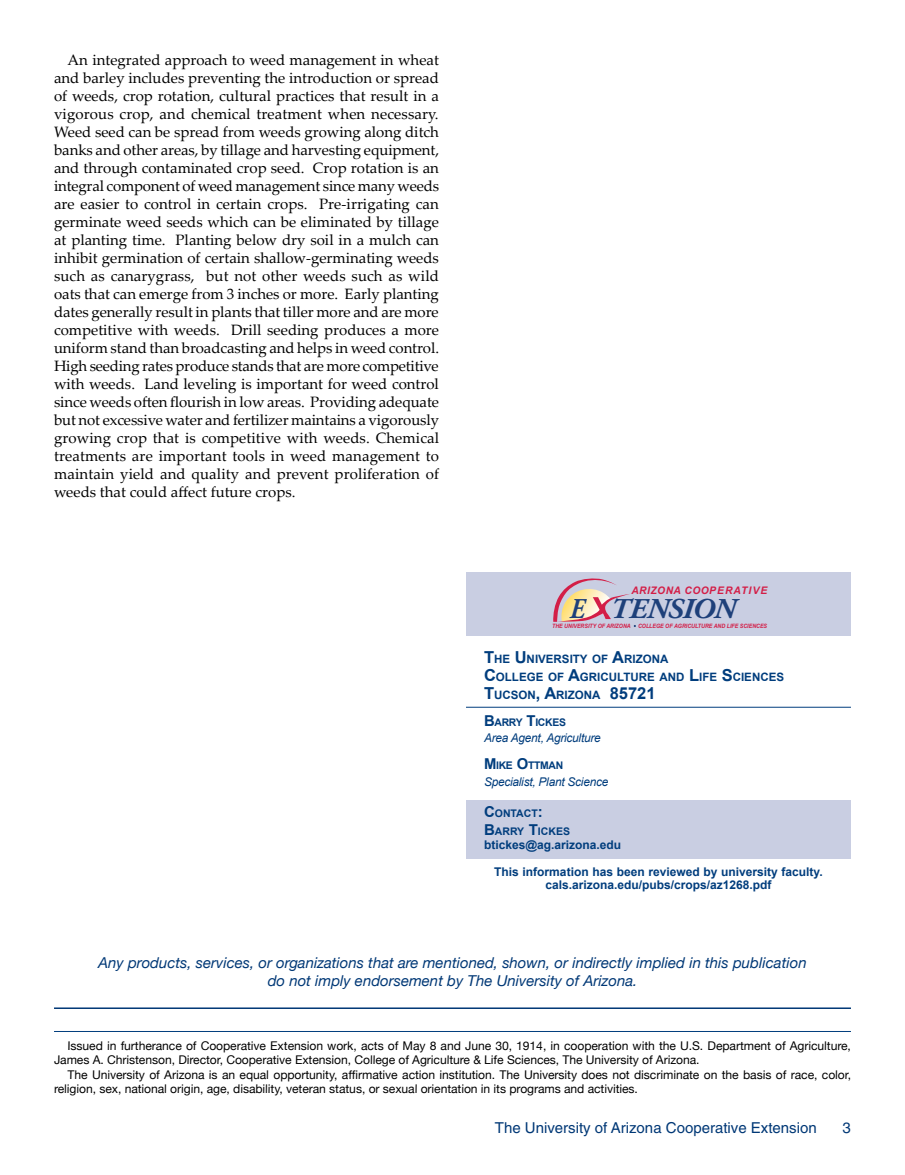
<style>
.page{position:relative;width:905px;height:1175px;background:#fff}
.page>*{position:absolute;margin:0;border:0;box-sizing:border-box;transform-origin:0 0}
.t1{font:italic 700 28.65px "Adobe Garamond Pro";letter-spacing:-.04em;color:#1e407a;scale:.87 1}
.t2{font:15px/18px "Palatino Linotype";color:#000;text-align:justify}
.t3{font:italic 15px/18px "Helvetica Neue";color:#003876;text-align:center}
.t4{font:15px "Helvetica";color:#003876}
.t5{font:700 15px "Arial";color:#003d7d}
.t6{font:12px/14.4px "Helvetica Neue";color:#000}
.t7{font:700 12px/12.8px "Arial";color:#003d7d;text-align:center}
.t8{font:italic 12px "Arial";letter-spacing:-.02em;color:#003d7d}
.t9{font:700 11.55px/18px "Arial";color:#003d7d}
.t10{font:700 10.5px "Arial";letter-spacing:-.03em;color:#003d7d}
.t11{font:italic 700 10.5px "Arial";letter-spacing:.05em;color:#d31e47}
.t12{font:italic 700 6px "Arial";color:#d31e47;scale:.89 1}
.s1{font-size:16.5px}
.s2{font-size:15px}
</style>
<div class="page">
<hr style="left:54px;top:1031px;width:796px;height:1px;background:#003d7d">
<div style="left:466px;top:800px;width:384px;height:59px;background:#c9cee2"></div>
<div style="left:466px;top:572px;width:384px;height:63px;background:#c9cee2"></div>
<hr style="left:466px;top:707px;width:384px;height:1px;background:#003d7d">
<svg style="left:553px;top:578px;width:83px;height:49px"></svg>
<hr style="left:54px;top:1007px;width:796px;height:2px;background:#003876">
<p class="t2" style="left:54px;top:50px;width:386px;text-indent:14px">An integrated approach to weed management in wheat and barley includes preventing the introduction or spread of weeds, crop rotation, cultural practices that result in a vigorous crop, and chemical treatment when necessary.<br>Weed seed can be spread from weeds growing along ditch banks and other areas, by tillage and harvesting equipment, and through contaminated crop seed. Crop rotation is an integral component of weed management since many weeds are easier to control in certain crops. Pre-irrigating can germinate weed seeds which can be eliminated by tillage at planting time. Planting below dry soil in a mulch can inhibit germination of certain shallow-germinating weeds such as canarygrass, but not other weeds such as wild oats that can emerge from 3 inches or more. Early planting dates generally result in plants that tiller more and are more competitive with weeds. Drill seeding produces a more uniform stand than broadcasting and helps in weed control.<br>High seeding rates produce stands that are more competitive with weeds. Land leveling is important for weed control since weeds often flourish in low areas. Providing adequate but not excessive water and fertilizer maintains a vigorously growing crop that is competitive with weeds. Chemical treatments are important tools in weed management to maintain yield and quality and prevent proliferation of weeds that could affect future crops.</p>
<p class="t11" style="left:631px;top:584px;width:137px">ARIZONA COOPERATIVE</p>
<h1 class="t1" style="left:569px;top:592px;width:192px">E TENSION</h1>
<p class="t12" style="left:552px;top:622px;width:243px">THE UNIVERSITY OF ARIZONA COLLEGE OF AGRICULTURE AND LIFE SCIENCES</p>
<p class="t9" style="left:484px;top:649px;width:301px"><span class="s1">T</span>HE <span class="s1">U</span>NIVERSITY OF <span class="s1">A</span>RIZONA<br><span class="s1">C</span>OLLEGE OF <span class="s1">A</span>GRICU LTU RE AND <span class="s1">L</span>IFE <span class="s1">S</span>CIENCES<br><span class="s1">T</span>UCSON<span class="s1">, A</span>RIZONA <span class="s1">85721</span></p>
<p class="t10" style="left:484px;top:716px;width:83px"><span class="s2">B</span>ARRY <span class="s2">T</span>ICKES</p>
<p class="t8" style="left:484px;top:731px;width:118px">Area Agent, Agriculture</p>
<p class="t10" style="left:484px;top:759px;width:52px"><span class="s2">M</span>IKE <span class="s2">O</span>TTMA</p>
<p class="t10" style="left:555px;top:759px;width:9px">N</p>
<p class="t8" style="left:484px;top:774px;width:126px">Specialist, Plant Science</p>
<p class="t10" style="left:484px;top:807px;width:35px"><span class="s2">C</span>ONTACT</p>
<p class="t5" style="left:538px;top:803px;width:6px">:</p>
<p class="t10" style="left:484px;top:825px;width:88px"><span class="s2">B</span>ARRY <span class="s2">T</span>ICKES</p>
<p class="t7" style="left:484px;top:838px;width:139px">BTICKES@AG.ARIZONA.EDU</p>
<p class="t7" style="left:494px;top:865px;width:330px">THIS INFORMATION HAS BEEN REVIEWED BY UNIVERSITY FACULTY.<br>CALS.ARIZONA.EDU/PUBS/CROPS/AZ1268.PDF</p>
<p class="t3" style="left:98px;top:953px;width:710px">Any products, services, or organizations that are mentioned, shown, or indirectly implied in this publication do not imply endorsement by The University of Arizona.</p>
<p class="t6" style="left:54px;top:1038px;width:798px;text-indent:14px">Issued in furtherance of Cooperative Extension work, acts of May 8 and June 30, 1914, in cooperation with the U.S. Department of Agriculture,<br>James A. Christenson, Director, Cooperative Extension, College of Agriculture &amp; Life Sciences, The University of Arizona.</p>
<p class="t6" style="left:54px;top:1067px;width:798px;text-indent:14px">The University of Arizona is an equal opportunity, affirmative action institution. The University does not discriminate on the basis of race, color, religion, sex, national origin, age, disability, veteran status, or sexual orientation in its programs and activities.</p>
<p class="t4" style="left:495px;top:1118px;width:323px">The University of Arizona Cooperative Extension</p>
</div>
